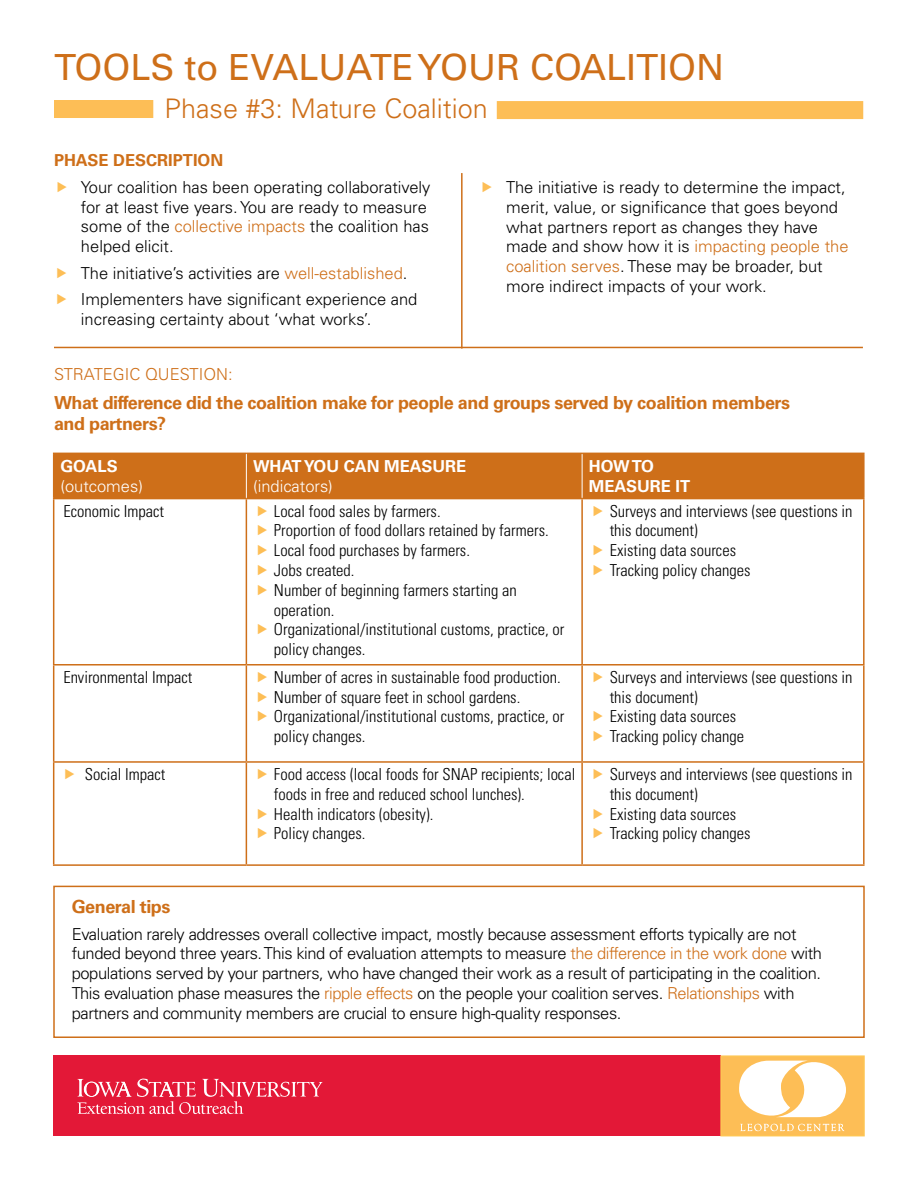
<style>
.page{position:relative;width:918px;height:1188px;background:#fff}
.page>*{position:absolute;margin:0;border:0;box-sizing:border-box;transform-origin:0 0}
.Headline__H1{font:36px "Univers LT Std";color:#ce6f19}
.Sub_Header__H2{font:300 27px "Univers LT Std";color:#ce6f19}
.Body_Test_Header_Bol{font:700 18px/21.6px "Univers LT Std";letter-spacing:-.025em;color:#ce6f19}
.Table_Text__auto{font:300 condensed 16.5px/19.8px "Univers LT Std";color:#000}
.Body_Copy_Box__p{font:300 16.5px/19.8px "Univers LT Std";color:#000}
.Body_Copy_Box__p-2{font:300 16.5px/19.8px "Univers LT Std";letter-spacing:-.02em;color:#000}
.Table_Header__auto{font:700 16.5px/19.8px "Univers LT Std";color:#fff}
.Body_Header_Thin_Yel{font:300 16.5px "Univers LT Std";color:#ce6f19}
.t1{font:700 16.5px "Univers LT Std";color:#ce6f19}
.Table_Header__auto-2{font:300 16.5px/19.8px "Univers LT Std";color:#fff}
.s1{color:#ce6f19}
.s2{font-weight:700}
.s3{font-weight:300}
</style>
<div class="page">
<div style="left:54px;top:454px;width:809px;height:44px;background:#ce6f19"></div>
<hr style="left:53px;top:453px;width:193px;height:1px;background:#ce6f19">
<hr style="left:53px;top:454px;width:1px;height:44px;background:#ce6f19">
<hr style="left:246px;top:453px;width:336px;height:1px;background:#ce6f19">
<hr style="left:582px;top:453px;width:283px;height:1px;background:#ce6f19">
<hr style="left:863px;top:454px;width:2px;height:44px;background:#ce6f19">
<hr style="left:53px;top:498px;width:193px;height:1px;background:#ce6f19">
<hr style="left:53px;top:499px;width:1px;height:165px;background:#ce6f19">
<hr style="left:246px;top:498px;width:336px;height:1px;background:#ce6f19">
<hr style="left:246px;top:499px;width:1px;height:165px;background:#ce6f19">
<hr style="left:582px;top:498px;width:283px;height:1px;background:#ce6f19">
<hr style="left:581px;top:499px;width:2px;height:165px;background:#ce6f19">
<hr style="left:863px;top:499px;width:2px;height:165px;background:#ce6f19">
<hr style="left:53px;top:664px;width:193px;height:2px;background:#ce6f19">
<hr style="left:53px;top:666px;width:1px;height:95px;background:#ce6f19">
<hr style="left:246px;top:664px;width:336px;height:2px;background:#ce6f19">
<hr style="left:246px;top:666px;width:1px;height:95px;background:#ce6f19">
<hr style="left:582px;top:664px;width:283px;height:2px;background:#ce6f19">
<hr style="left:581px;top:666px;width:2px;height:95px;background:#ce6f19">
<hr style="left:863px;top:666px;width:2px;height:95px;background:#ce6f19">
<hr style="left:53px;top:761px;width:193px;height:2px;background:#ce6f19">
<hr style="left:53px;top:763px;width:1px;height:101px;background:#ce6f19">
<hr style="left:246px;top:761px;width:336px;height:2px;background:#ce6f19">
<hr style="left:246px;top:763px;width:1px;height:101px;background:#ce6f19">
<hr style="left:582px;top:761px;width:283px;height:2px;background:#ce6f19">
<hr style="left:581px;top:763px;width:2px;height:101px;background:#ce6f19">
<hr style="left:863px;top:763px;width:2px;height:101px;background:#ce6f19">
<hr style="left:53px;top:864px;width:193px;height:2px;background:#ce6f19">
<hr style="left:246px;top:864px;width:336px;height:2px;background:#ce6f19">
<hr style="left:582px;top:864px;width:283px;height:2px;background:#ce6f19">
<hr style="left:246px;top:454px;width:1px;height:44px;background:#fff">
<hr style="left:582px;top:454px;width:1px;height:44px;background:#fff">
<div style="left:54px;top:100px;width:99px;height:18px;background:#fdbe56"></div>
<div style="left:497px;top:101px;width:366px;height:18px;background:#fdbe56"></div>
<div style="left:53px;top:886px;width:812px;height:152px;border:2px solid #ce6f19"></div>
<div style="left:53px;top:1055px;width:667px;height:81px;background:#e31837"></div>
<svg style="left:77px;top:1079px;width:246px;height:35px"></svg>
<div style="left:720px;top:1055px;width:145px;height:81px;background:#fdbe56;border:2px solid #fec553"></div>
<svg style="left:738px;top:1055px;width:108px;height:76px"></svg>
<hr style="left:461px;top:173px;width:2px;height:176px;background:#ce6f19">
<hr style="left:54px;top:347px;width:809px;height:1px;background:#ce6f19">
<h1 class="Headline__H1" style="left:54px;top:46px;width:672px">TOOLS to EVALUATE YOUR COALITION</h1>
<h2 class="Sub_Header__H2" style="left:165px;top:92px;width:325px">Phase #3: Mature Coalition</h2>
<p class="t1" style="left:54px;top:151px;width:171px">PHASE DESCRIPTION</p>
<p class="Body_Copy_Box__p" style="left:81px;top:177px;width:351px">Your coalition has been operating collaboratively for at least five years. You are ready to measure some of the <span class="s1">collective impacts</span> the coalition has helped elicit.</p>
<p class="Body_Copy_Box__p" style="left:81px;top:263px;width:328px">The initiative’s activities are <span class="s1">well-established</span>.</p>
<p class="Body_Copy_Box__p" style="left:81px;top:289px;width:338px">Implementers have significant experience and increasing certainty about ‘what works’.</p>
<p class="Body_Copy_Box__p" style="left:506px;top:177px;width:344px">The initiative is ready to determine the impact, merit, value, or significance that goes beyond what partners report as changes they have made and show how it is <span class="s1">impacting people the coalition serves</span>. These may be broader, but more indirect impacts of your work.</p>
<h2 class="Body_Header_Thin_Yel" style="left:54px;top:365px;width:180px">STRATEGIC QUESTION:</h2>
<h2 class="Body_Test_Header_Bol" style="left:54px;top:392px;width:738px">What difference did the coalition make for people and groups served by coalition members and partners?</h2>
<p class="Table_Header__auto-2" style="left:60px;top:456px;width:84px"><span class="s2">GOALS </span>(outcomes)</p>
<p class="Table_Header__auto" style="left:253px;top:456px;width:215px">WHAT YOU CAN MEASURE <span class="s3">(indicators)</span></p>
<p class="Table_Header__auto" style="left:589px;top:456px;width:103px">HOW TO<br>MEASURE IT</p>
<p class="Table_Text__auto" style="left:63px;top:501px;width:102px">Economic Impact</p>
<p class="Table_Text__auto" style="left:274px;top:501px;width:168px">Local food sales by farmers.</p>
<p class="Table_Text__auto" style="left:274px;top:521px;width:276px">Proportion of food dollars retained by farmers.</p>
<p class="Table_Text__auto" style="left:274px;top:540px;width:198px">Local food purchases by farmers.</p>
<p class="Table_Text__auto" style="left:274px;top:560px;width:82px">Jobs created.</p>
<p class="Table_Text__auto" style="left:274px;top:580px;width:244px">Number of beginning farmers starting an operation.</p>
<p class="Table_Text__auto" style="left:274px;top:620px;width:292px">Organizational/institutional customs, practice, or policy changes.</p>
<p class="Table_Text__auto" style="left:610px;top:501px;width:244px">Surveys and interviews (see questions in this document)</p>
<p class="Table_Text__auto" style="left:610px;top:540px;width:128px">Existing data sources</p>
<p class="Table_Text__auto" style="left:610px;top:560px;width:142px">Tracking policy changes</p>
<p class="Table_Text__auto" style="left:63px;top:667px;width:131px">Environmental Impact</p>
<p class="Table_Text__auto" style="left:274px;top:667px;width:288px">Number of acres in sustainable food production.</p>
<p class="Table_Text__auto" style="left:274px;top:687px;width:248px">Number of square feet in school gardens.</p>
<p class="Table_Text__auto" style="left:274px;top:707px;width:292px">Organizational/institutional customs, practice, or policy changes.</p>
<p class="Table_Text__auto" style="left:85px;top:764px;width:82px">Social Impact</p>
<p class="Table_Text__auto" style="left:274px;top:764px;width:303px">Food access (local foods for SNAP recipients; local foods in free and reduced school lunches).</p>
<p class="Table_Text__auto" style="left:274px;top:804px;width:161px">Health indicators (obesity).</p>
<p class="Table_Text__auto" style="left:274px;top:824px;width:93px">Policy changes.</p>
<p class="Table_Text__auto" style="left:610px;top:667px;width:244px">Surveys and interviews (see questions in this document)</p>
<p class="Table_Text__auto" style="left:610px;top:707px;width:128px">Existing data sources</p>
<p class="Table_Text__auto" style="left:610px;top:726px;width:136px">Tracking policy change</p>
<p class="Table_Text__auto" style="left:610px;top:764px;width:244px">Surveys and interviews (see questions in this document)</p>
<p class="Table_Text__auto" style="left:610px;top:804px;width:128px">Existing data sources</p>
<p class="Table_Text__auto" style="left:610px;top:824px;width:142px">Tracking policy changes</p>
<h2 class="Body_Test_Header_Bol" style="left:72px;top:896px;width:100px">General tips</h2>
<p class="Body_Copy_Box__p-2" style="left:72px;top:924px;width:752px">Evaluation rarely addresses overall collective impact, mostly because assessment efforts typically are not funded beyond three years. This kind of evaluation attempts to measure <span class="s1">the difference in the work done</span> with populations served by your partners, who have changed their work as a result of participating in the coalition.<br>This evaluation phase measures the <span class="s1">ripple effects</span> on the people your coalition serves. <span class="s1">Relationships</span> with partners and community members are crucial to ensure high-quality responses.</p>
</div>
